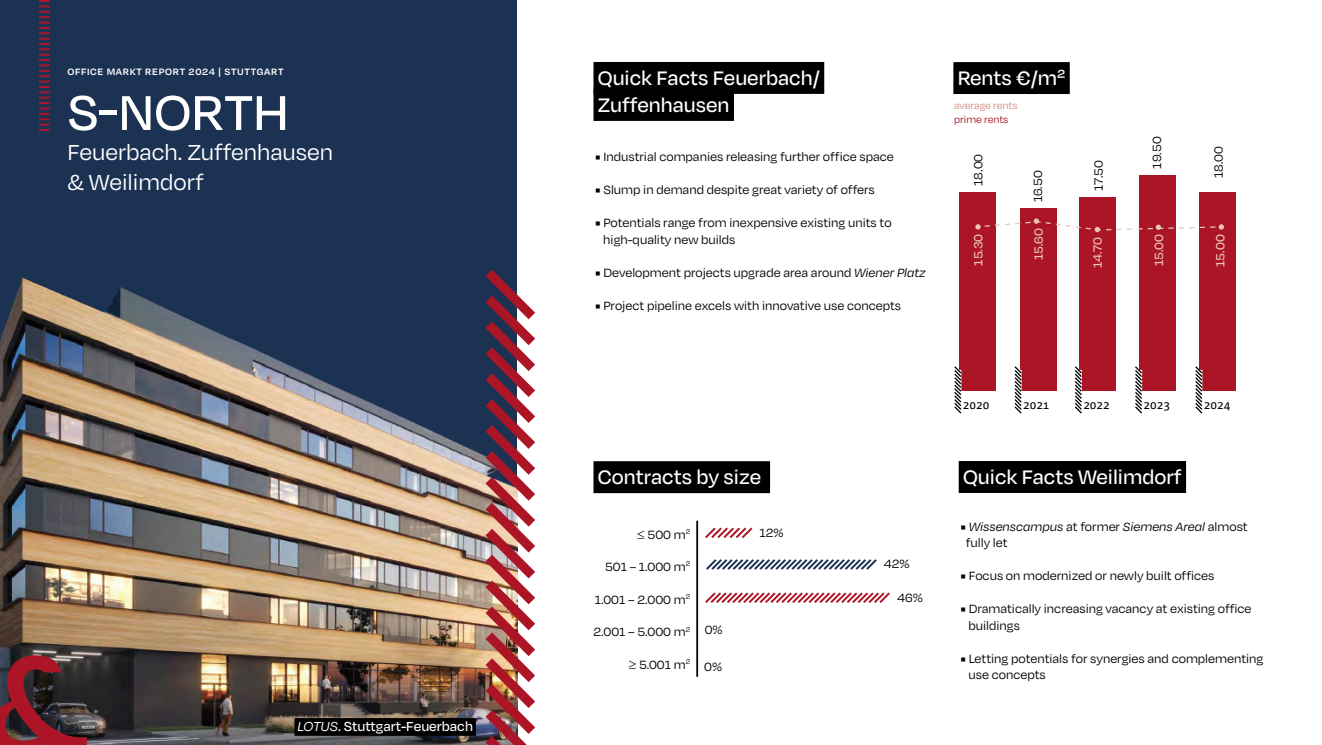
<style>
.page{position:relative;width:1322px;height:745px;background:#fff}
.page>*{position:absolute;margin:0;border:0;box-sizing:border-box;transform-origin:0 0}
.t1{font:500 56.25px "Degular";color:#fff}
.t2{font:25px/30px "Degular";color:#fff}
.t3{font:500 22.5px/27px "Degular";color:#fff}
.t4{font:500 15px "Degular";color:#fff}
.t5{font:13.75px/16.5px "Degular";color:#000}
.t6{font:italic 13.75px/16.5px "Degular";color:#000}
.t7{font:500 13.75px "Degular";color:#eac6bd}
.t8{font:12.5px "Camingo Dos Pro";color:#000}
.t9{font:11.25px "Degular";color:#d48b7f}
.t10{font:11.25px "Degular";color:#ac1525}
.t11{font:600 10.62px "Degular";letter-spacing:.065em;color:#fff}
.s1{font-family:"Minion Pro"}
.s2{font-style:italic}
.s3{font-weight:400;font-style:italic}
.s4{font-family:"Minion Pro";font-style:normal}
.s5{font-style:normal}
</style>
<div class="page">
<div style="left:0;top:0;width:516px;height:744px;background:#1b3253"></div>
<div style="left:1199px;top:193px;width:37px;height:197px;background:#ac1525"></div>
<div style="left:1139px;top:175px;width:37px;height:215px;background:#ac1525"></div>
<div style="left:1079px;top:197px;width:37px;height:193px;background:#ac1525"></div>
<div style="left:1019px;top:208px;width:37px;height:182px;background:#ac1525"></div>
<div style="left:958px;top:192px;width:37px;height:198px;background:#ac1525"></div>
<svg style="left:39px;top:0;width:11px;height:131px"></svg>
<div style="left:593px;top:62px;width:231px;height:32px;background:#000"></div>
<div style="left:593px;top:89px;width:141px;height:32px;background:#000"></div>
<svg style="left:705px;top:527px;width:48px;height:11px"></svg>
<svg style="left:706px;top:559px;width:171px;height:11px"></svg>
<svg style="left:705px;top:592px;width:185px;height:11px"></svg>
<hr style="left:696px;top:520px;width:2px;height:156px;background:#000">
<div style="left:958px;top:460px;width:228px;height:32px;background:#000"></div>
<svg style="left:954px;top:364px;width:9px;height:50px"></svg>
<svg style="left:1014px;top:364px;width:9px;height:50px"></svg>
<svg style="left:1074px;top:366px;width:9px;height:48px"></svg>
<svg style="left:1135px;top:366px;width:8px;height:48px"></svg>
<svg style="left:1195px;top:366px;width:8px;height:48px"></svg>
<svg style="left:975px;top:218px;width:249px;height:14px"></svg>
<img style="left:0;top:211px;width:517px;height:533px">
<img style="left:476px;top:259px;width:59px;height:485px">
<svg style="left:0;top:655px;width:87px;height:89px;background:#5d282f"></svg>
<div style="left:294px;top:717px;width:182px;height:18px;background:#000"></div>
<div style="left:593px;top:461px;width:177px;height:32px;background:#000"></div>
<div style="left:953px;top:62px;width:116px;height:32px;background:#000"></div>
<p class="t11" style="left:67px;top:65px;width:218px">OFFICE MARKT REPORT 2024 | STUTTGART</p>
<h3 class="t3" style="left:598px;top:63px;width:223px">Quick Facts Feuerbach/<br>Zuffenhausen</h3>
<p class="t5" style="left:595px;top:148px;width:300px"><span class="s1">■</span> Industrial companies releasing further office space</p>
<p class="t5" style="left:595px;top:181px;width:281px"><span class="s1">■</span> Slump in demand despite great variety of offers</p>
<p class="t5" style="left:603px;top:214px;width:290px;text-indent:-8px"><span class="s1">■</span> Potentials range from inexpensive existing units to high-quality new builds</p>
<p class="t5" style="left:595px;top:264px;width:332px"><span class="s1">■</span> Development projects upgrade area around <span class="s2">Wiener Platz</span></p>
<p class="t5" style="left:595px;top:297px;width:307px"><span class="s1">■</span> Project pipeline excels with innovative use concepts</p>
<h1 class="t1" style="left:67px;top:78px;width:223px">S-NORTH</h1>
<h2 class="t2" style="left:67px;top:136px;width:267px">Feuerbach. Zuffenhausen &amp; Weilimdorf</h2>
<h3 class="t3" style="left:958px;top:64px;width:109px">Rents €/m²</h3>
<p class="t9" style="left:954px;top:99px;width:65px">average rents</p>
<p class="t10" style="left:954px;top:112px;width:56px">prime rents</p>
<p class="t5" style="left:969px;top:185px;width:33px;rotate:-90deg">18.00</p>
<p class="t5" style="left:1029px;top:202px;width:33px;rotate:-90deg">16.50</p>
<p class="t5" style="left:1090px;top:191px;width:32px;rotate:-90deg">17.50</p>
<p class="t5" style="left:1148px;top:168px;width:33px;rotate:-90deg">19.50</p>
<p class="t7" style="left:970px;top:265px;width:34px;rotate:-90deg">15.30</p>
<p class="t7" style="left:1030px;top:260px;width:34px;rotate:-90deg">15.60</p>
<p class="t7" style="left:1089px;top:268px;width:33px;rotate:-90deg">14.70</p>
<p class="t7" style="left:1150px;top:266px;width:34px;rotate:-90deg">15.00</p>
<p class="t5" style="left:1209px;top:178px;width:33px;rotate:-90deg">18.00</p>
<p class="t7" style="left:1212px;top:267px;width:34px;rotate:-90deg">15.00</p>
<p class="t4" style="left:297px;top:716px;width:177px"><span class="s3">LOTUS</span>. Stuttgart-Feuerbach</p>
<h3 class="t3" style="left:598px;top:462px;width:165px">Contracts by size</h3>
<p class="t5" style="left:637px;top:525px;width:54px">≤ 500 m<sup>2</sup></p>
<p class="t5" style="left:605px;top:557px;width:87px">501 – 1.000 m<sup>2</sup></p>
<p class="t5" style="left:595px;top:590px;width:97px">1.001 – 2.000 m<sup>2</sup></p>
<p class="t5" style="left:593px;top:622px;width:98px">2.001 – 5.000 m<sup>2</sup></p>
<p class="t5" style="left:629px;top:655px;width:63px">≥ 5.001 m<sup>2</sup></p>
<p class="t5" style="left:704px;top:657px;width:19px">0%</p>
<p class="t5" style="left:705px;top:620px;width:19px">0%</p>
<p class="t5" style="left:759px;top:523px;width:26px">12%</p>
<p class="t5" style="left:884px;top:555px;width:27px">42%</p>
<p class="t5" style="left:897px;top:588px;width:27px">46%</p>
<p class="t8" style="left:963px;top:396px;width:28px">2020</p>
<p class="t8" style="left:1023px;top:396px;width:28px">2021</p>
<p class="t8" style="left:1083px;top:396px;width:28px">2022</p>
<p class="t8" style="left:1143px;top:396px;width:28px">2023</p>
<p class="t8" style="left:1204px;top:396px;width:28px">2024</p>
<h3 class="t3" style="left:963px;top:462px;width:220px">Quick Facts Weilimdorf</h3>
<p class="t6" style="left:966px;top:517px;width:283px;text-indent:-5px"><span class="s4">■</span> Wissenscampus <span class="s5">at former</span> Siemens Areal <span class="s5">almost fully let</span></p>
<p class="t5" style="left:960px;top:567px;width:256px"><span class="s1">■</span> Focus on modernized or newly built offices</p>
<p class="t5" style="left:968px;top:600px;width:284px;text-indent:-8px"><span class="s1">■</span> Dramatically increasing vacancy at existing office buildings</p>
<p class="t5" style="left:968px;top:649px;width:296px;text-indent:-8px"><span class="s1">■</span> Letting potentials for synergies and complementing use concepts</p>
</div>
